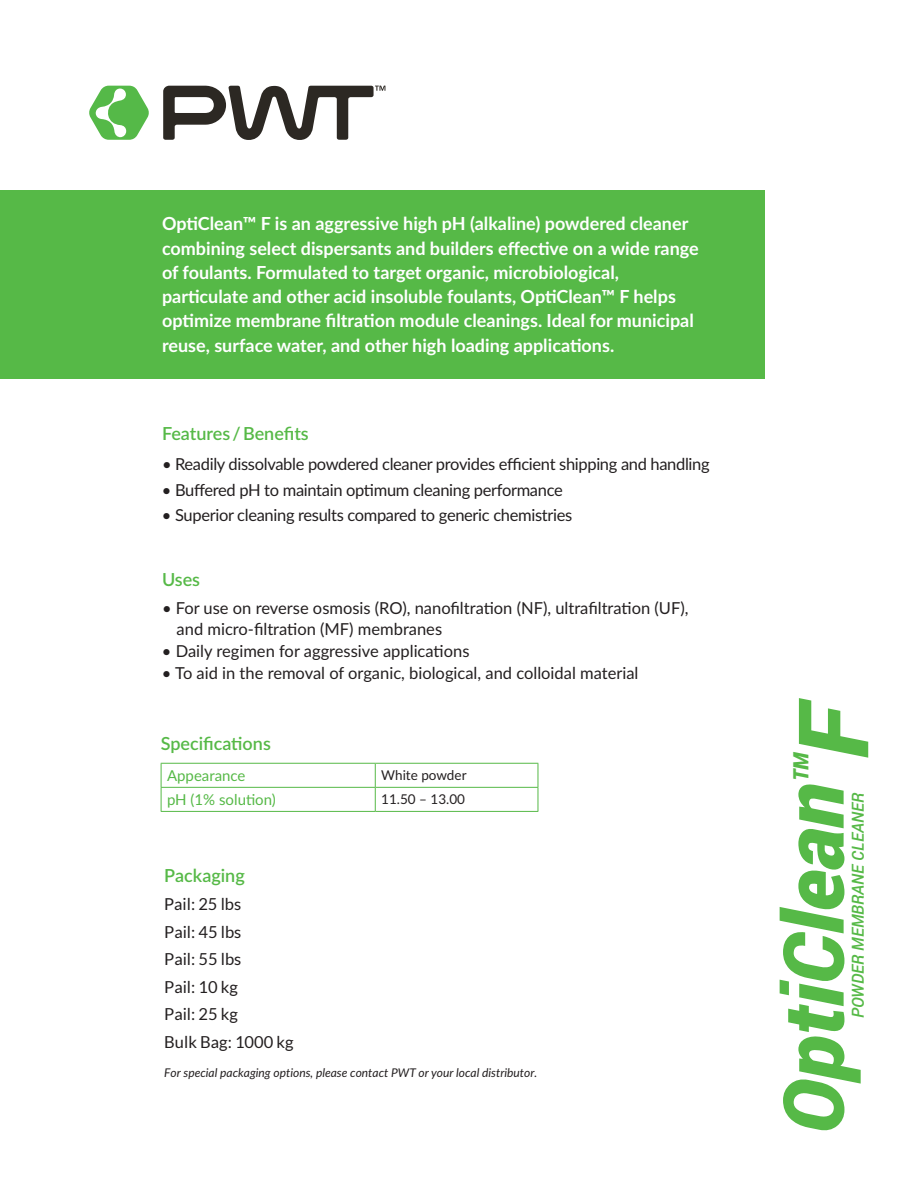
<style>
.page{position:relative;width:918px;height:1188px;background:#fff}
.page>*{position:absolute;margin:0;border:0;box-sizing:border-box;transform-origin:0 0}
.t1{font:italic 900 97.5px "Roboto";color:#56b947}
.t2{font:italic 900 84px "Roboto";color:#56b947}
.t3{font:italic 900 21px "Roboto";color:#56b947}
.Color_Header{font:700 18px "Lato";color:#fff}
.Color_Header-2{font:600 18px "Lato";color:#56b947}
.Body{font:600 18px "Lato";color:#56b947}
.Bullet_Body{font:16.5px "Lato";color:#231f20}
.Bullet_Body-2{font:16.5px "Lato";letter-spacing:-.02em;color:#231f20}
.Body-2{font:16.5px/27.6px "Lato";color:#231f20}
.t4{font:italic 500 16.5px "Roboto";color:#56b947}
.t5{font:15px "Lato";color:#56b947}
.t6{font:13.5px "Lato";color:#231f20}
.t7{font:13.5px "Lato";color:#242021}
.Body-3{font:italic 12px "Lato";color:#231f20}
</style>
<div class="page">
<div style="left:0;top:190px;width:764px;height:189px;background:#56b947"></div>
<hr style="left:161px;top:763px;width:214px;height:1px;background:#56b947">
<hr style="left:375px;top:763px;width:163px;height:1px;background:#56b947">
<hr style="left:161px;top:787px;width:214px;height:1px;background:#56b947">
<svg style="left:161px;top:764px;width:1px;height:47px"></svg>
<hr style="left:375px;top:787px;width:163px;height:1px;background:#56b947">
<svg style="left:375px;top:764px;width:1px;height:47px"></svg>
<svg style="left:538px;top:764px;width:1px;height:47px"></svg>
<hr style="left:161px;top:811px;width:214px;height:1px;background:#56b947">
<hr style="left:375px;top:811px;width:163px;height:1px;background:#56b947">
<svg style="left:163px;top:86px;width:222px;height:54px"></svg>
<svg style="left:89px;top:86px;width:60px;height:54px"></svg>
<p class="Color_Header" style="left:162px;top:210px;width:528px">OptiClean™ F is an aggressive high pH (alkaline) powdered cleaner</p>
<p class="Color_Header" style="left:162px;top:235px;width:538px">combining select dispersants and builders effective on a wide range</p>
<p class="Color_Header" style="left:162px;top:259px;width:459px">of foulants. Formulated to target organic, microbiological,</p>
<p class="Color_Header" style="left:162px;top:283px;width:515px">particulate and other acid insoluble foulants, OptiClean™ F helps</p>
<p class="Color_Header" style="left:162px;top:308px;width:533px">optimize membrane filtration module cleanings. Ideal for municipal</p>
<p class="Color_Header" style="left:162px;top:332px;width:454px">reuse, surface water, and other high loading applications.</p>
<p class="Color_Header-2" style="left:162px;top:420px;width:148px">Features / Benefits</p>
<p class="Bullet_Body-2" style="left:162px;top:453px;width:549px">• Readily dissolvable powdered cleaner provides efficient shipping and handling</p>
<p class="Bullet_Body-2" style="left:162px;top:478px;width:402px">• Buffered pH to maintain optimum cleaning performance</p>
<p class="Bullet_Body-2" style="left:162px;top:503px;width:412px">• Superior cleaning results compared to generic chemistries</p>
<p class="Color_Header-2" style="left:162px;top:567px;width:40px">Uses</p>
<p class="Bullet_Body" style="left:162px;top:596px;width:528px">• For use on reverse osmosis (RO), nanofiltration (NF), ultrafiltration (UF),</p>
<p class="Bullet_Body" style="left:177px;top:618px;width:267px">and micro-filtration (MF) membranes</p>
<p class="Bullet_Body" style="left:162px;top:640px;width:309px">• Daily regimen for aggressive applications</p>
<p class="Bullet_Body" style="left:162px;top:662px;width:478px">• To aid in the removal of organic, biological, and colloidal material</p>
<p class="Color_Header-2" style="left:161px;top:730px;width:112px">Specifications</p>
<p class="t5" style="left:167px;top:765px;width:80px">Appearance</p>
<p class="t6" style="left:381px;top:766px;width:87px">White powder</p>
<p class="t5" style="left:167px;top:789px;width:110px">pH (1% solution)</p>
<p class="t7" style="left:381px;top:790px;width:85px">11.50 – 13.00</p>
<p class="Body" style="left:164px;top:862px;width:82px">Packaging</p>
<p class="Body-2" style="left:164px;top:890px;width:131px">Pail: 25 lbs<br>Pail: 45 lbs<br>Pail: 55 lbs<br>Pail: 10 kg<br>Pail: 25 kg<br>Bulk Bag: 1000 kg</p>
<p class="Body-3" style="left:164px;top:1064px;width:375px">For special packaging options, please contact PWT or your local distributor.</p>
<p class="t1" style="left:764px;top:759px;width:62px;rotate:-90deg">F</p>
<p class="t3" style="left:786px;top:781px;width:31px;rotate:-90deg">TM</p>
<p class="t2" style="left:754px;top:1134px;width:352px;rotate:-90deg">OptiClean</p>
<p class="t4" style="left:846px;top:1018px;width:227px;rotate:-90deg">POWDER MEMBRANE CLEANER</p>
</div>
